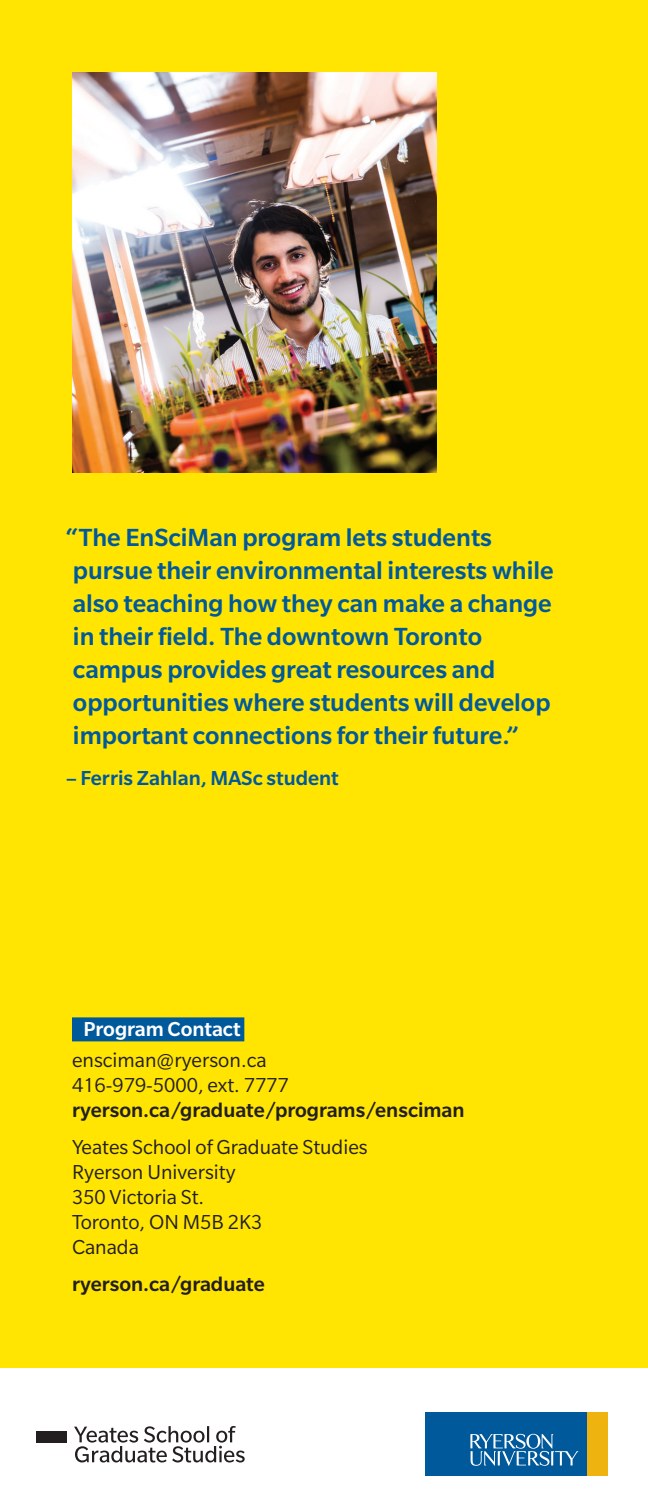
<style>
.page{position:relative;width:648px;height:1512px;background:#fff}
.page>*{position:absolute;margin:0;border:0;box-sizing:border-box;transform-origin:0 0}
.Back_Cover__Quote{font:500 27px/33px "Slate Pro";color:#00599b}
.General_body{font:22px/25px "Slate Pro";color:#231f20}
.Back_Cover__Quote_na{font:500 22px "Slate Pro";color:#00599b}
.General_body-2{font:500 22px "Slate Pro";color:#231f20}
.Contact__Blue_highli{font:500 22px "Slate Pro";color:#fff}
.s1{font-weight:500}
</style>
<div class="page">
<div style="left:0;top:0;width:648px;height:1368px;background:#ffe501"></div>
<div style="left:72px;top:1017px;width:172px;height:24px;background:#00599b"></div>
<img style="left:72px;top:72px;width:365px;height:400px">
<div style="left:586px;top:1413px;width:22px;height:63px;background:#efb310"></div>
<div style="left:425px;top:1413px;width:162px;height:63px;background:#00599b"></div>
<svg style="left:470px;top:1434px;width:108px;height:32px"></svg>
<div style="left:36px;top:1431px;width:31px;height:11px;background:#231f20"></div>
<svg style="left:74px;top:1426px;width:171px;height:37px"></svg>
<p class="Back_Cover__Quote" style="left:66px;top:521px;width:489px">“The EnSciMan program lets students pursue their environmental interests while also teaching how they can make a change in their field. The downtown Toronto campus provides great resources and opportunities where students will develop important connections for their future.”</p>
<p class="Back_Cover__Quote_na" style="left:66px;top:766px;width:274px">– Ferris Zahlan, MASc student</p>
<p class="Contact__Blue_highli" style="left:83px;top:1018px;width:159px">Program Contact</p>
<p class="General_body" style="left:72px;top:1048px;width:394px">ensciman@ryerson.ca<br>416-979-5000, ext. 7777 <span class="s1">ryerson.ca/graduate/programs/ensciman</span></p>
<p class="General_body" style="left:72px;top:1135px;width:297px">Yeates School of Graduate Studies<br>Ryerson University<br>350 Victoria St.<br>Toronto, ON M5B 2K3<br>Canada</p>
<p class="General_body-2" style="left:72px;top:1273px;width:194px">ryerson.ca/graduate</p>
</div>
